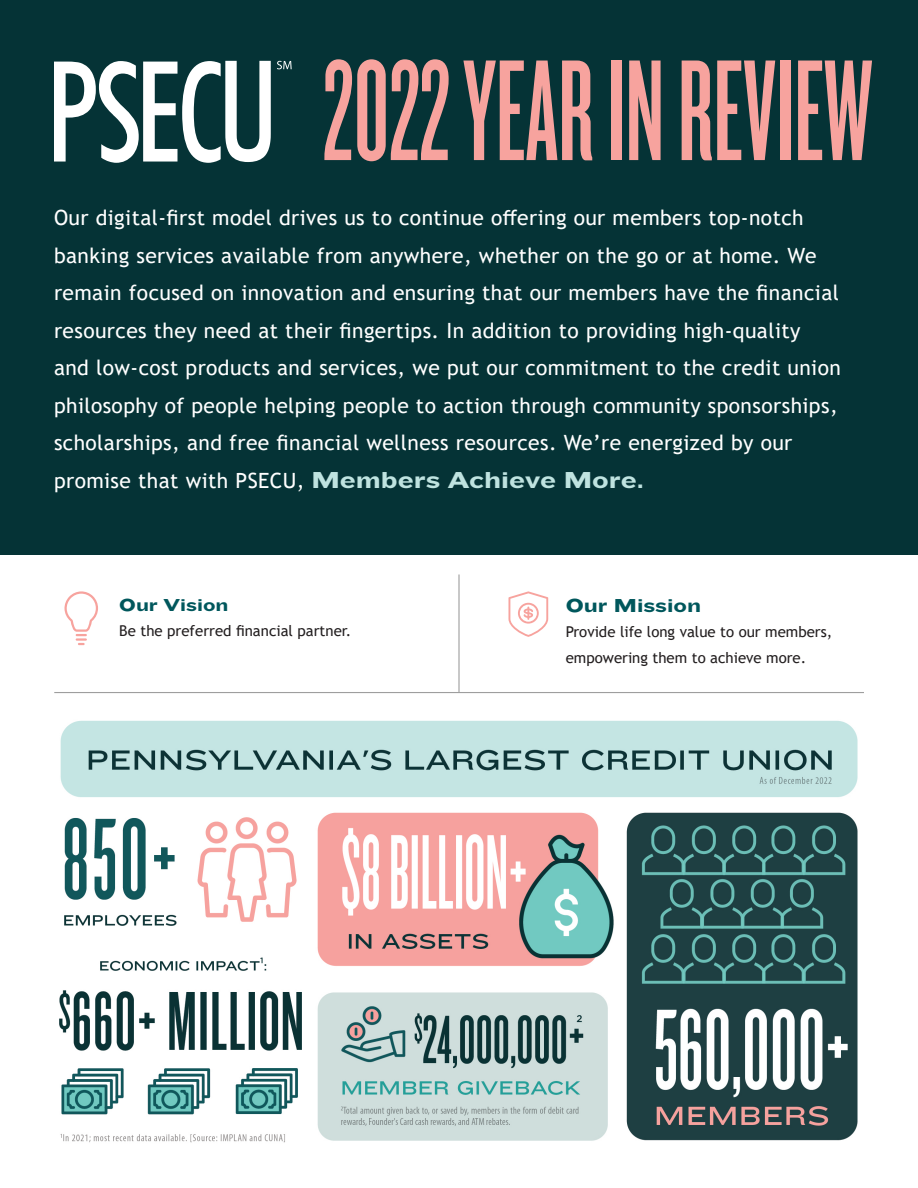
<style>
.page{position:relative;width:918px;height:1188px;background:#fff}
.page>*{position:absolute;margin:0;border:0;box-sizing:border-box;transform-origin:0 0}
.t1{font:149.55px "Knockout 46 Flyweight";color:#f7a39e}
.t2{font:21px/37.5px "Trebuchet MS";letter-spacing:.02em;color:#fff}
.t3{font:19.5px "Knockout 54 Sumo";color:#00575c}
.t4{font:18px "Knockout 54 Sumo";color:#00575c}
.t5{font:15px/25.5px "Trebuchet MS";color:#231f20}
.s1{font-family:"Knockout 54 Sumo";font-size:24px;color:#bfe3e0}
</style>
<div class="page">
<img style="left:55px;top:598px;width:809px;height:545px">
<div style="left:0;top:0;width:918px;height:555px;background:#053336"></div>
<svg style="left:54px;top:61px;width:217px;height:102px"></svg>
<svg style="left:277px;top:61px;width:15px;height:8px"></svg>
<hr style="left:458px;top:574px;width:2px;height:118px;background:#9e9e9e">
<hr style="left:54px;top:692px;width:810px;height:1px;background:#9e9e9e">
<svg style="left:64px;top:591px;width:34px;height:54px"></svg>
<svg style="left:508px;top:591px;width:40px;height:46px"></svg>
<p class="t1" style="left:323px;top:27px;width:551px">2022 YEAR IN REVIEW</p>
<p class="t2" style="left:54px;top:199px;width:788px">Our digital-first model drives us to continue offering our members top-notch banking services available from anywhere, whether on the go or at home. We remain focused on innovation and ensuring that our members have the financial resources they need at their fingertips. In addition to providing high-quality<br>and low-cost products and services, we put our commitment to the credit union philosophy of people helping people to action through community sponsorships, scholarships, and free financial wellness resources. We’re energized by our promise that with PSECU, <span class="s1">Members Achieve More.</span></p>
<p class="t4" style="left:119px;top:592px;width:111px">Our Vision</p>
<p class="t5" style="left:119px;top:618px;width:234px">Be the preferred financial partner.</p>
<p class="t3" style="left:566px;top:591px;width:137px">Our Mission</p>
<p class="t5" style="left:566px;top:619px;width:268px">Provide life long value to our members, empowering them to achieve more.</p>
</div>
